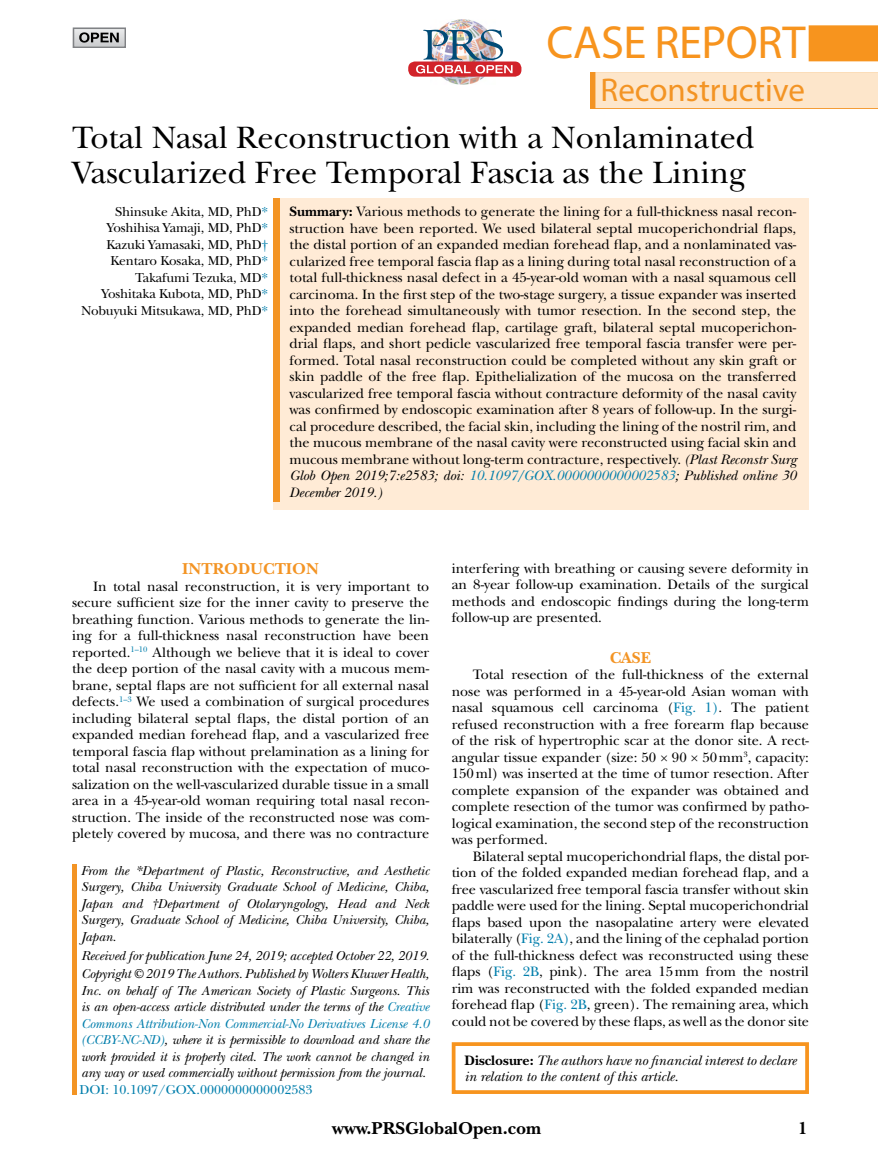
<style>
.page{position:relative;width:878px;height:1175px;background:#fff}
.page>*{position:absolute;margin:0;border:0;box-sizing:border-box;transform-origin:0 0}
.t1{font:46.5px "Myriad Pro";letter-spacing:-.01em;color:#f7941e}
.t2{font:33px "Myriad Pro";color:#f39424}
.t3{font:32.25px/34.5px "New Baskerville Std";color:#000}
.t4{font:700 18px "New Baskerville Std";color:#000}
.t5{font:700 16.5px "New Baskerville Std";color:#f39424}
.t6{font:14.25px/16.5px "New Baskerville Std";color:#000;text-align:justify}
.t7{font:italic 14.25px/16.5px "New Baskerville Std";color:#000}
.t8{font:italic 13.5px/16.5px "New Baskerville Std";color:#000;text-align:justify}
.t9{font:13.5px/16.5px "New Baskerville Std";letter-spacing:-.01em;color:#000;text-align:right}
.t10{font:13.5px "New Baskerville Std";color:#017eac}
.s1{color:#017eac}
.s2{font-weight:700}
.s3{font-style:italic}
.s4{font-style:italic;color:#017eac}
.s5{font-weight:700;font-style:normal}
</style>
<div class="page">
<div style="left:73px;top:28px;width:52px;height:20px;border:2px solid #808285"></div>
<svg style="left:79px;top:32px;width:40px;height:11px"></svg>
<img style="left:439px;top:20px;width:47px;height:64px">
<svg style="left:408px;top:61px;width:113px;height:16px"></svg>
<img style="left:416px;top:29px;width:96px;height:44px">
<div style="left:452px;top:1042px;width:356px;height:52px;border:4px solid #f7941e"></div>
<div style="left:595px;top:72px;width:283px;height:36px;background:#fde6cb"></div>
<hr style="left:72px;top:864px;width:4px;height:82px;background:#f39424">
<hr style="left:72px;top:946px;width:4px;height:19px;background:#f39424">
<hr style="left:72px;top:965px;width:4px;height:118px;background:#f39424">
<hr style="left:72px;top:1081px;width:4px;height:13px;background:#f39424">
<div style="left:274px;top:126px;width:534px;height:383px;background:#ffebd6"></div>
<div style="left:274px;top:194px;width:6px;height:307px;background:#f39424"></div>
<div style="left:72px;top:126px;width:736px;height:71px;background:#fff"></div>
<div style="left:808px;top:25px;width:70px;height:36px;background:#f7941e"></div>
<h1 class="t1" style="left:546px;top:14px;width:260px">CASE REPORT</h1>
<h2 class="t2" style="left:600px;top:69px;width:206px">Reconstructive</h2>
<h3 class="t3" style="left:72px;top:121px;width:684px">Total Nasal Reconstruction with a Nonlaminated<br>Vascularized Free Temporal Fascia as the Lining</h3>
<p class="t9" style="left:81px;top:203px;width:189px">Shinsuke Akita, MD, PhD<span class="s1">*<br></span>Yoshihisa Yamaji, MD, PhD<span class="s1">*<br></span>Kazuki Yamasaki, MD, PhD<span class="s1">†<br></span>Kentaro Kosaka, MD, PhD<span class="s1">*<br></span>Takafumi Tezuka, MD<span class="s1">*<br></span>Yoshitaka Kubota, MD, PhD<span class="s1">*<br></span>Nobuyuki Mitsukawa, MD, PhD<span class="s1">*</span></p>
<p class="t6" style="left:289px;top:203px;width:508px"><span class="s2">Summary:</span> Various methods to generate the lining for a full-thickness nasal recon&shy;struction have been reported. We used bilateral septal mucoperichondrial flaps, the distal portion of an expanded median forehead flap, and a nonlaminated vas&shy;cularized free temporal fascia flap as a lining during total nasal reconstruction of a total full-thickness nasal defect in a 45-year-old woman with a nasal squamous cell carcinoma. In the first step of the two-stage surgery, a tissue expander was inserted into the forehead simultaneously with tumor resection. In the second step, the expanded median forehead flap, cartilage graft, bilateral septal mucoperichon&shy;drial flaps, and short pedicle vascularized free temporal fascia transfer were per&shy;formed. Total nasal reconstruction could be completed without any skin graft or skin paddle of the free flap. Epithelialization of the mucosa on the transferred vascularized free temporal fascia without contracture deformity of the nasal cavity was confirmed by endoscopic examination after 8 years of follow-up. In the surgi&shy;cal procedure described, the facial skin, including the lining of the nostril rim, and the mucous membrane of the nasal cavity were reconstructed using facial skin and mucous membrane without long-term contracture, respectively. <span class="s3">(Plast Reconstr Surg Glob Open 2019;7:e2583; doi:</span> <span class="s4">10.1097/GOX.0000000000002583</span><span class="s3">; Published online 30<br>December 2019.)</span></p>
<p class="t5" style="left:182px;top:559px;width:138px">INTRODUCTION</p>
<p class="t6" style="left:72px;top:578px;width:359px;text-indent:21px">In total nasal reconstruction, it is very important to secure sufficient size for the inner cavity to preserve the breathing function. Various methods to generate the lin&shy;ing for a full-thickness nasal reconstruction have been reported.<sup>1–10</sup> Although we believe that it is ideal to cover the deep portion of the nasal cavity with a mucous mem&shy;brane, septal flaps are not sufficient for all external nasal defects.<sup>1–3</sup> We used a combination of surgical procedures including bilateral septal flaps, the distal portion of an expanded median forehead flap, and a vascularized free temporal fascia flap without prelamination as a lining for total nasal reconstruction with the expectation of muco&shy;salization on the well-vascularized durable tissue in a small area in a 45-year-old woman requiring total nasal recon&shy;struction. The inside of the reconstructed nose was com&shy;pletely covered by mucosa, and there was no contracture</p>
<p class="t8" style="left:81px;top:862px;width:350px">From the *Department of Plastic, Reconstructive, and Aesthetic Surgery, Chiba University Graduate School of Medicine, Chiba, Japan and †Department of Otolaryngology, Head and Neck Surgery, Graduate School of Medicine, Chiba University, Chiba, Japan.</p>
<p class="t8" style="left:81px;top:946px;width:350px;line-height:18.8px">Received for publication June 24, 2019; accepted October 22, 2019.<br>Copyright © 2019 The Authors. Published by Wolters Kluwer Health,</p>
<p class="t8" style="left:81px;top:982px;width:350px">Inc. on behalf of The American Society of Plastic Surgeons. This is an open-access article distributed under the terms of the <span class="s1">Creative Commons Attribution-Non Commercial-No Derivatives License 4.0 (CCBY-NC-ND)</span>, where it is permissible to download and share the work provided it is properly cited. The work cannot be changed in any way or used commercially without permission from the journal.</p>
<p class="t10" style="left:80px;top:1081px;width:234px">DOI: 10.1097/GOX.0000000000002583</p>
<p class="t6" style="left:452px;top:560px;width:358px">interfering with breathing or causing severe deformity in an 8-year follow-up examination. Details of the surgical methods and endoscopic findings during the long-term follow-up are presented.</p>
<p class="t5" style="left:609px;top:647px;width:43px">CASE</p>
<p class="t6" style="left:451px;top:666px;width:359px;text-indent:21px">Total resection of the full-thickness of the external nose was performed in a 45-year-old Asian woman with nasal squamous cell carcinoma (<span class="s1">Fig. 1)</span>. The patient refused reconstruction with a free forearm flap because of the risk of hypertrophic scar at the donor site. A rect&shy;angular tissue expander (size: 50 × 90 × 50mm<sup>3</sup>, capacity:<br>150ml) was inserted at the time of tumor resection. After complete expansion of the expander was obtained and complete resection of the tumor was confirmed by patho&shy;logical examination, the second step of the reconstruction was performed.</p>
<p class="t6" style="left:452px;top:848px;width:359px;text-indent:21px">Bilateral septal mucoperichondrial flaps, the distal por&shy;tion of the folded expanded median forehead flap, and a free vascularized free temporal fascia transfer without skin paddle were used for the lining. Septal mucoperichondrial flaps based upon the nasopalatine artery were elevated bilaterally (<span class="s1">Fig. 2A)</span>, and the lining of the cephalad portion of the full-thickness defect was reconstructed using these flaps (<span class="s1">Fig. 2B</span>, pink). The area 15mm from the nostril rim was reconstructed with the folded expanded median forehead flap (<span class="s1">Fig. 2B</span>, green). The remaining area, which could not be covered by these flaps, as well as the donor site</p>
<p class="t7" style="left:464px;top:1052px;width:333px"><span class="s5">Disclosure:</span> The authors have no financial interest to declare in relation to the content of this article.</p>
<p class="t4" style="left:332px;top:1118px;width:210px">www.PRSGlobalOpen.com</p>
<p class="t4" style="left:798px;top:1118px;width:11px">1</p>
</div>
